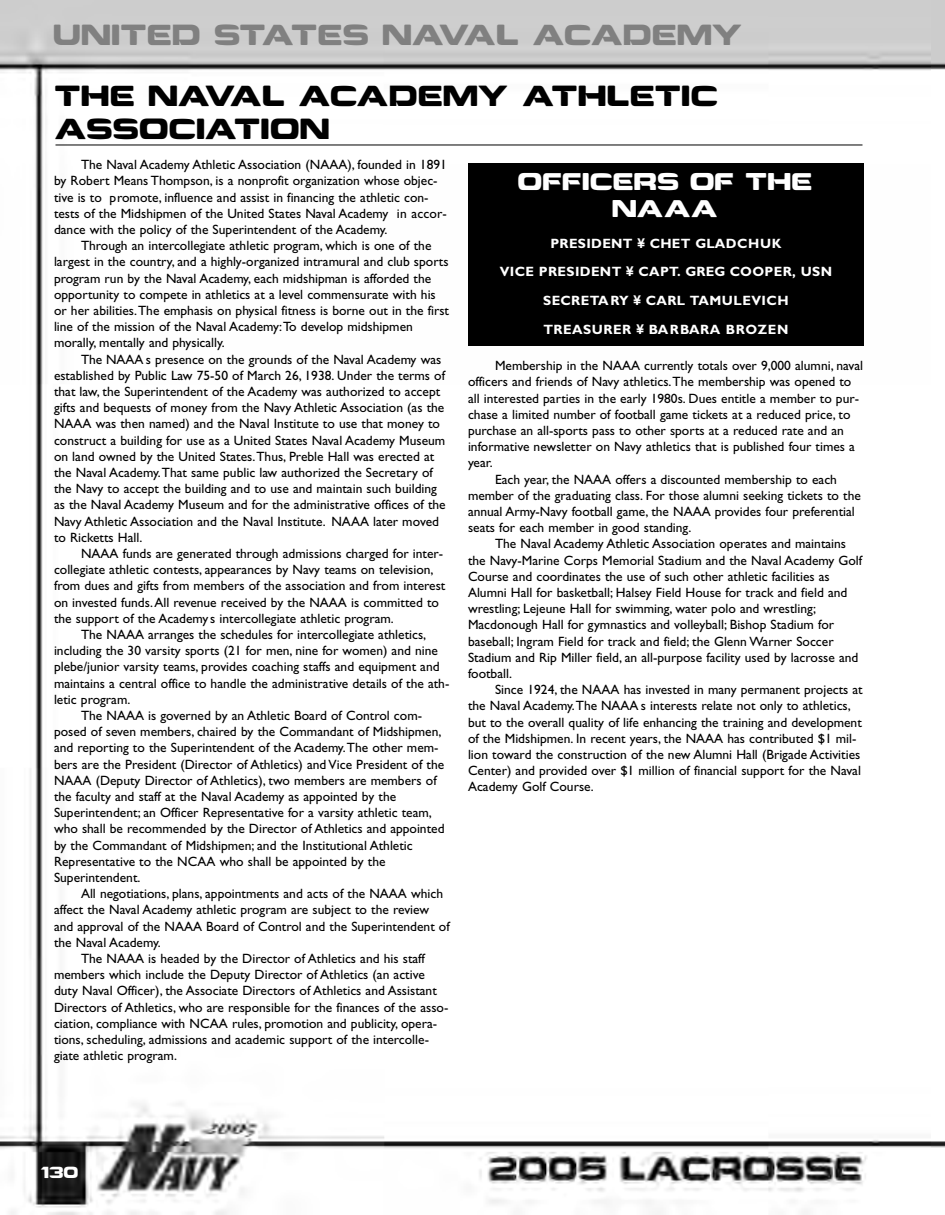
<style>
.page{position:relative;width:945px;height:1215px;background:#fff}
.page>*{position:absolute;margin:0;border:0;box-sizing:border-box;transform-origin:0 0}
.t1{font:27px/32.4px "Business";color:#000}
.t2{font:27px "Business";letter-spacing:-.01em;color:#808080}
.t3{font:22.5px/27px "Business";color:#fff;text-align:center}
.t4{font:15px "Business";color:#fff}
.t5{font:13.5px/16.2px "Gill Sans";color:#000}
.t6{font:700 13.5px/28.8px "Gill Sans";letter-spacing:.025em;color:#fff;text-align:center}
</style>
<div class="page">
<img style="left:0;top:0;width:932px;height:1215px">
<hr style="left:56px;top:145px;width:806px;height:1px;background:#000">
<div style="left:468px;top:163px;width:396px;height:183px;background:#000"></div>
<h1 class="t2" style="left:54px;top:20px;width:692px">UNITED STATES NAVAL ACADEMY</h1>
<h1 class="t1" style="left:56px;top:81px;width:665px">THE NAVAL ACADEMY ATHLETIC<br>ASSOCIATION</h1>
<p class="t5" style="left:54px;top:158px;width:394px;text-indent:27px">The Naval Academy Athletic Association (NAAA), founded in 1891 by Robert Means Thompson, is a nonprofit organization whose objec&shy;tive is to promote, influence and assist in financing the athletic con&shy;tests of the Midshipmen of the United States Naval Academy in accor&shy;dance with the policy of the Superintendent of the Academy.</p>
<p class="t5" style="left:54px;top:239px;width:397px;text-indent:27px">Through an intercollegiate athletic program, which is one of the largest in the country, and a highly-organized intramural and club sports program run by the Naval Academy, each midshipman is afforded the opportunity to compete in athletics at a level commensurate with his or her abilities.The emphasis on physical fitness is borne out in the first line of the mission of the Naval Academy:To develop midshipmen morally, mentally and physically.</p>
<p class="t5" style="left:54px;top:352px;width:393px;text-indent:27px">The NAAA s presence on the grounds of the Naval Academy was established by Public Law 75-50 of March 26, 1938. Under the terms of that law, the Superintendent of the Academy was authorized to accept gifts and bequests of money from the Navy Athletic Association (as the NAAA was then named) and the Naval Institute to use that money to construct a building for use as a United States Naval Academy Museum on land owned by the United States.Thus, Preble Hall was erected at the Naval Academy.That same public law authorized the Secretary of the Navy to accept the building and to use and maintain such building as the Naval Academy Museum and for the administrative offices of the Navy Athletic Association and the Naval Institute. NAAA later moved to Ricketts Hall.</p>
<p class="t5" style="left:54px;top:547px;width:393px;text-indent:27px">NAAA funds are generated through admissions charged for inter&shy;collegiate athletic contests, appearances by Navy teams on television, from dues and gifts from members of the association and from interest on invested funds.All revenue received by the NAAA is committed to the support of the Academy s intercollegiate athletic program.</p>
<p class="t5" style="left:81px;top:628px;width:347px">The NAAA arranges the schedules for intercollegiate athletics,</p>
<p class="t5" style="left:54px;top:644px;width:386px">including the 30 varsity sports (21 for men, nine for women) and nine</p>
<p class="t5" style="left:54px;top:660px;width:387px">plebe/junior varsity teams, provides coaching staffs and equipment and</p>
<p class="t5" style="left:54px;top:676px;width:397px">maintains a central office to handle the administrative details of the ath-</p>
<p class="t5" style="left:54px;top:692px;width:78px">letic program.</p>
<p class="t5" style="left:81px;top:709px;width:343px">The NAAA is governed by an Athletic Board of Control com-</p>
<p class="t5" style="left:54px;top:725px;width:389px">posed of seven members, chaired by the Commandant of Midshipmen,</p>
<p class="t5" style="left:54px;top:741px;width:386px">and reporting to the Superintendent of the Academy.The other mem-</p>
<p class="t5" style="left:54px;top:757px;width:392px">bers are the President (Director of Athletics) and Vice President of the</p>
<p class="t5" style="left:54px;top:773px;width:384px">NAAA (Deputy Director of Athletics), two members are members of</p>
<p class="t5" style="left:54px;top:790px;width:344px">the faculty and staff at the Naval Academy as appointed by the</p>
<p class="t5" style="left:54px;top:806px;width:379px">Superintendent; an Officer Representative for a varsity athletic team,</p>
<p class="t5" style="left:54px;top:822px;width:392px">who shall be recommended by the Director of Athletics and appointed</p>
<p class="t5" style="left:54px;top:838px;width:360px">by the Commandant of Midshipmen; and the Institutional Athletic</p>
<p class="t5" style="left:54px;top:854px;width:333px">Representative to the NCAA who shall be appointed by the</p>
<p class="t5" style="left:54px;top:871px;width:88px">Superintendent.</p>
<p class="t5" style="left:81px;top:887px;width:364px">All negotiations, plans, appointments and acts of the NAAA which</p>
<p class="t5" style="left:54px;top:903px;width:377px">affect the Naval Academy athletic program are subject to the review</p>
<p class="t5" style="left:54px;top:919px;width:397px">and approval of the NAAA Board of Control and the Superintendent of</p>
<p class="t5" style="left:54px;top:935px;width:108px">the Naval Academy.</p>
<p class="t5" style="left:81px;top:952px;width:346px">The NAAA is headed by the Director of Athletics and his staff</p>
<p class="t5" style="left:54px;top:968px;width:372px">members which include the Deputy Director of Athletics (an active</p>
<p class="t5" style="left:54px;top:984px;width:384px">duty Naval Officer), the Associate Directors of Athletics and Assistant</p>
<p class="t5" style="left:54px;top:1000px;width:396px">Directors of Athletics, who are responsible for the finances of the asso-</p>
<p class="t5" style="left:54px;top:1016px;width:385px">ciation, compliance with NCAA rules, promotion and publicity, opera-</p>
<p class="t5" style="left:54px;top:1033px;width:377px">tions, scheduling, admissions and academic support of the intercolle-</p>
<p class="t5" style="left:54px;top:1049px;width:124px">giate athletic program.</p>
<h2 class="t3" style="left:519px;top:168px;width:296px">OFFICERS OF THE<br>NAAA</h2>
<p class="t6" style="left:500px;top:230px;width:334px">PRESIDENT ¥ CHET GLADCHUK<br>VICE PRESIDENT ¥ CAPT. GREG COOPER, USN<br>SECRETARY ¥ CARL TAMULEVICH<br>TREASURER ¥ BARBARA BROZEN</p>
<p class="t5" style="left:495px;top:359px;width:370px">Membership in the NAAA currently totals over 9,000 alumni, naval</p>
<p class="t5" style="left:468px;top:375px;width:385px">officers and friends of Navy athletics.The membership was opened to</p>
<p class="t5" style="left:468px;top:391px;width:393px">all interested parties in the early 1980s. Dues entitle a member to pur-</p>
<p class="t5" style="left:468px;top:407px;width:384px">chase a limited number of football game tickets at a reduced price, to</p>
<p class="t5" style="left:468px;top:424px;width:377px">purchase an all-sports pass to other sports at a reduced rate and an</p>
<p class="t5" style="left:468px;top:440px;width:388px">informative newsletter on Navy athletics that is published four times a</p>
<p class="t5" style="left:468px;top:456px;width:26px">year.</p>
<p class="t5" style="left:495px;top:472px;width:344px">Each year, the NAAA offers a discounted membership to each</p>
<p class="t5" style="left:468px;top:488px;width:394px">member of the graduating class. For those alumni seeking tickets to the</p>
<p class="t5" style="left:468px;top:505px;width:388px">annual Army-Navy football game, the NAAA provides four preferential</p>
<p class="t5" style="left:468px;top:521px;width:225px">seats for each member in good standing.</p>
<p class="t5" style="left:495px;top:537px;width:353px">The Naval Academy Athletic Association operates and maintains</p>
<p class="t5" style="left:468px;top:553px;width:396px">the Navy-Marine Corps Memorial Stadium and the Naval Academy Golf</p>
<p class="t5" style="left:468px;top:569px;width:363px">Course and coordinates the use of such other athletic facilities as</p>
<p class="t5" style="left:468px;top:586px;width:381px">Alumni Hall for basketball; Halsey Field House for track and field and</p>
<p class="t5" style="left:468px;top:602px;width:349px">wrestling; Lejeune Hall for swimming, water polo and wrestling;</p>
<p class="t5" style="left:468px;top:618px;width:368px">Macdonough Hall for gymnastics and volleyball; Bishop Stadium for</p>
<p class="t5" style="left:468px;top:634px;width:367px">baseball; Ingram Field for track and field; the Glenn Warner Soccer</p>
<p class="t5" style="left:468px;top:650px;width:392px">Stadium and Rip Miller field, an all-purpose facility used by lacrosse and</p>
<p class="t5" style="left:468px;top:667px;width:46px">football.</p>
<p class="t5" style="left:495px;top:683px;width:369px">Since 1924, the NAAA has invested in many permanent projects at</p>
<p class="t5" style="left:468px;top:699px;width:384px">the Naval Academy.The NAAA s interests relate not only to athletics,</p>
<p class="t5" style="left:468px;top:715px;width:395px">but to the overall quality of life enhancing the training and development</p>
<p class="t5" style="left:468px;top:731px;width:390px">of the Midshipmen. In recent years, the NAAA has contributed $1 mil-</p>
<p class="t5" style="left:468px;top:748px;width:394px">lion toward the construction of the new Alumni Hall (Brigade Activities</p>
<p class="t5" style="left:468px;top:764px;width:394px">Center) and provided over $1 million of financial support for the Naval</p>
<p class="t5" style="left:468px;top:780px;width:127px">Academy Golf Course.</p>
<p class="t4" style="left:41px;top:1164px;width:40px">130</p>
</div>
